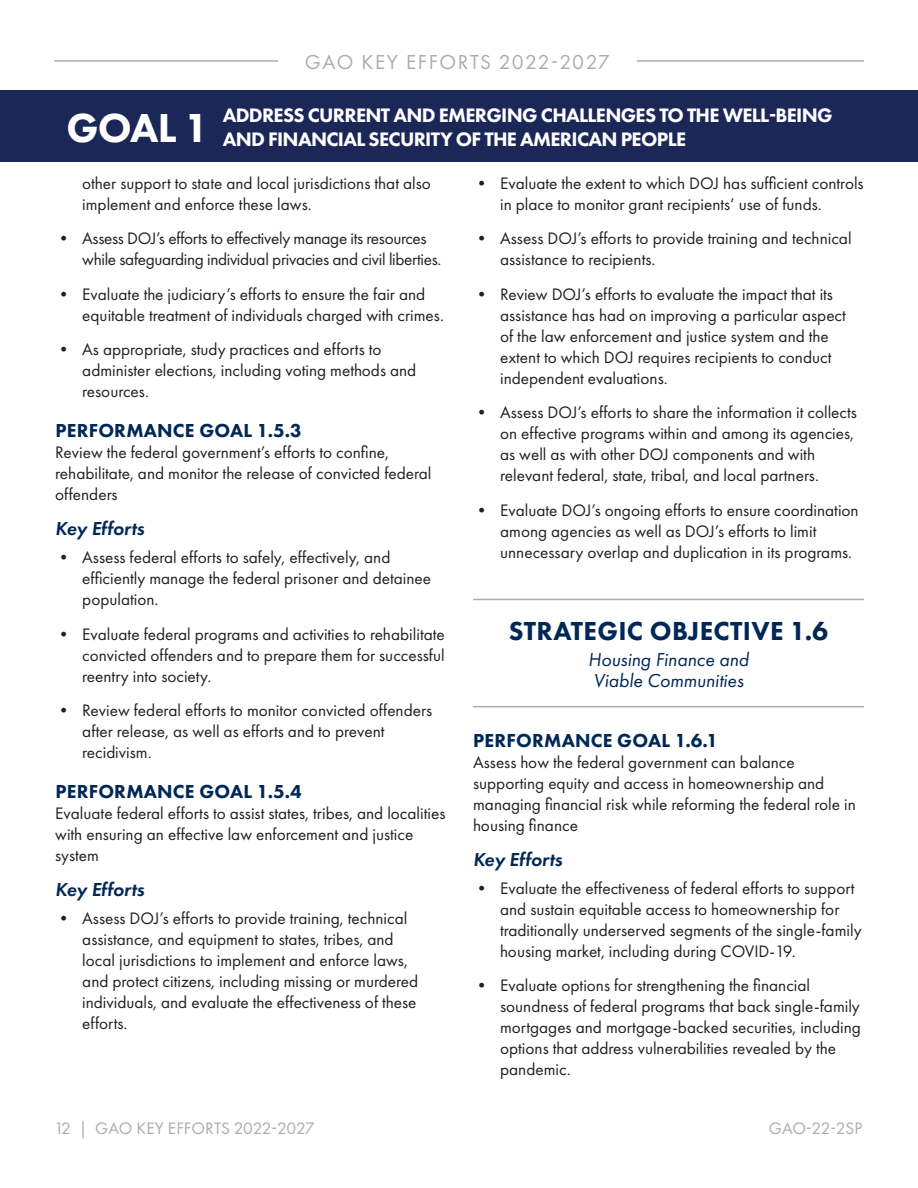
<style>
.page{position:relative;width:918px;height:1188px;background:#fff}
.page>*{position:absolute;margin:0;border:0;box-sizing:border-box;transform-origin:0 0}
.SO_Title{font:800 27px "Futura PT";letter-spacing:.01em;color:#002856}
.t1{font:21px "Futura PT";letter-spacing:.075em;color:#acacad}
.t2{font:800 20.25px/24px "Futura PT";letter-spacing:-.035em;color:#fff}
.PG_Title{font:800 19.5px "Futura PT";letter-spacing:.01em;color:#002856}
.SO_Description{font:italic 19.5px/21px "Futura PT";color:#002856}
.Key_Efforts_Title{font:italic 600 19.5px "Futura PT";letter-spacing:-.005em;color:#002856}
.Key_Efforts_PG_Descr{font:17.25px/21px "Futura PT";color:#231f20}
.Key_Efforts_PG_Descr-2{font:17.25px/21px "Futura PT";letter-spacing:-.02em;color:#231f20}
.t3{font:17.25px "Futura PT";color:#acacad}
</style>
<div class="page">
<hr style="left:54px;top:60px;width:810px;height:2px;background:#acacad">
<div style="left:278px;top:48px;width:359px;height:26px;background:#fff"></div>
<hr style="left:473px;top:599px;width:391px;height:1px;background:#acacad">
<hr style="left:473px;top:706px;width:391px;height:1px;background:#acacad">
<div style="left:0;top:91px;width:918px;height:71px;background:#1b2756"></div>
<p class="t1" style="left:305px;top:50px;width:306px">GAO KEY EFFORTS 2022-2027</p>
<p class="t2" style="left:66px;top:103px;width:768px;text-indent:156px">ADDRESS CURRENT AND EMERGING CHALLENGES TO THE WELL-BEING<br><sup>GOAL</sup> <sup>1</sup> AND FINANCIAL SECURITY OF THE AMERICAN PEOPLE</p>
<p class="Key_Efforts_PG_Descr" style="left:82px;top:172px;width:350px">other support to state and local jurisdictions that also implement and enforce these laws.</p>
<p class="Key_Efforts_PG_Descr-2" style="left:82px;top:228px;width:361px;text-indent:-27px">• Assess DOJ’s efforts to effectively manage its resources while safeguarding individual privacies and civil liberties.</p>
<p class="Key_Efforts_PG_Descr" style="left:82px;top:283px;width:363px;text-indent:-27px">• Evaluate the judiciary’s efforts to ensure the fair and equitable treatment of individuals charged with crimes.</p>
<p class="Key_Efforts_PG_Descr" style="left:82px;top:339px;width:336px;text-indent:-27px">• As appropriate, study practices and efforts to administer elections, including voting methods and resources.</p>
<p class="PG_Title" style="left:55px;top:418px;width:248px">PERFORMANCE GOAL 1.5.3</p>
<p class="Key_Efforts_PG_Descr" style="left:55px;top:442px;width:378px">Review the federal government’s efforts to confine, rehabilitate, and monitor the release of convicted federal offenders</p>
<p class="Key_Efforts_Title" style="left:55px;top:516px;width:91px">Key Efforts</p>
<p class="Key_Efforts_PG_Descr" style="left:82px;top:547px;width:350px;text-indent:-27px">• Assess federal efforts to safely, effectively, and efficiently manage the federal prisoner and detainee population.</p>
<p class="Key_Efforts_PG_Descr" style="left:82px;top:623px;width:364px;text-align:justify;text-indent:-27px">• Evaluate federal programs and activities to rehabilitate convicted offenders and to prepare them for successful reentry into society.</p>
<p class="Key_Efforts_PG_Descr" style="left:82px;top:700px;width:351px;text-indent:-27px">• Review federal efforts to monitor convicted offenders after release, as well as efforts and to prevent recidivism.</p>
<p class="PG_Title" style="left:55px;top:779px;width:248px">PERFORMANCE GOAL 1.5.4</p>
<p class="Key_Efforts_PG_Descr" style="left:55px;top:803px;width:392px">Evaluate federal efforts to assist states, tribes, and localities with ensuring an effective law enforcement and justice system</p>
<p class="Key_Efforts_Title" style="left:55px;top:877px;width:91px">Key Efforts</p>
<p class="Key_Efforts_PG_Descr" style="left:82px;top:908px;width:337px;text-indent:-27px">• Assess DOJ’s efforts to provide training, technical assistance, and equipment to states, tribes, and local jurisdictions to implement and enforce laws, and protect citizens, including missing or murdered individuals, and evaluate the effectiveness of these efforts.</p>
<p class="Key_Efforts_PG_Descr" style="left:500px;top:172px;width:365px;text-indent:-27px">• Evaluate the extent to which DOJ has sufficient controls in place to monitor grant recipients’ use of funds.</p>
<p class="Key_Efforts_PG_Descr" style="left:500px;top:228px;width:353px;text-indent:-27px">• Assess DOJ’s efforts to provide training and technical assistance to recipients.</p>
<p class="Key_Efforts_PG_Descr" style="left:500px;top:283px;width:347px;text-indent:-27px">• Review DOJ’s efforts to evaluate the impact that its assistance has had on improving a particular aspect of the law enforcement and justice system and the extent to which DOJ requires recipients to conduct independent evaluations.</p>
<p class="Key_Efforts_PG_Descr" style="left:500px;top:402px;width:358px;text-indent:-27px">• Assess DOJ’s efforts to share the information it collects on effective programs within and among its agencies, as well as with other DOJ components and with relevant federal, state, tribal, and local partners.</p>
<p class="Key_Efforts_PG_Descr" style="left:500px;top:499px;width:360px;text-indent:-27px">• Evaluate DOJ’s ongoing efforts to ensure coordination among agencies as well as DOJ’s efforts to limit unnecessary overlap and duplication in its programs.</p>
<p class="SO_Title" style="left:509px;top:614px;width:321px">STRATEGIC OBJECTIVE 1.6</p>
<p class="SO_Description" style="left:588px;top:649px;width:162px">Housing Finance and<br>Viable Communities</p>
<p class="PG_Title" style="left:473px;top:728px;width:246px">PERFORMANCE GOAL 1.6.1</p>
<p class="Key_Efforts_PG_Descr" style="left:473px;top:752px;width:384px">Assess how the federal government can balance supporting equity and access in homeownership and managing financial risk while reforming the federal role in housing finance</p>
<p class="Key_Efforts_Title" style="left:473px;top:847px;width:91px">Key Efforts</p>
<p class="Key_Efforts_PG_Descr" style="left:500px;top:878px;width:363px;text-indent:-27px">• Evaluate the effectiveness of federal efforts to support and sustain equitable access to homeownership for traditionally underserved segments of the single-family housing market, including during COVID-19.</p>
<p class="Key_Efforts_PG_Descr" style="left:500px;top:975px;width:362px;text-indent:-27px">• Evaluate options for strengthening the financial soundness of federal programs that back single-family mortgages and mortgage-backed securities, including options that address vulnerabilities revealed by the pandemic.</p>
<p class="t3" style="left:54px;top:1118px;width:262px">12 | GAO KEY EFFORTS 2022-2027</p>
<p class="t3" style="left:769px;top:1118px;width:95px">GAO-22-2SP</p>
</div>
